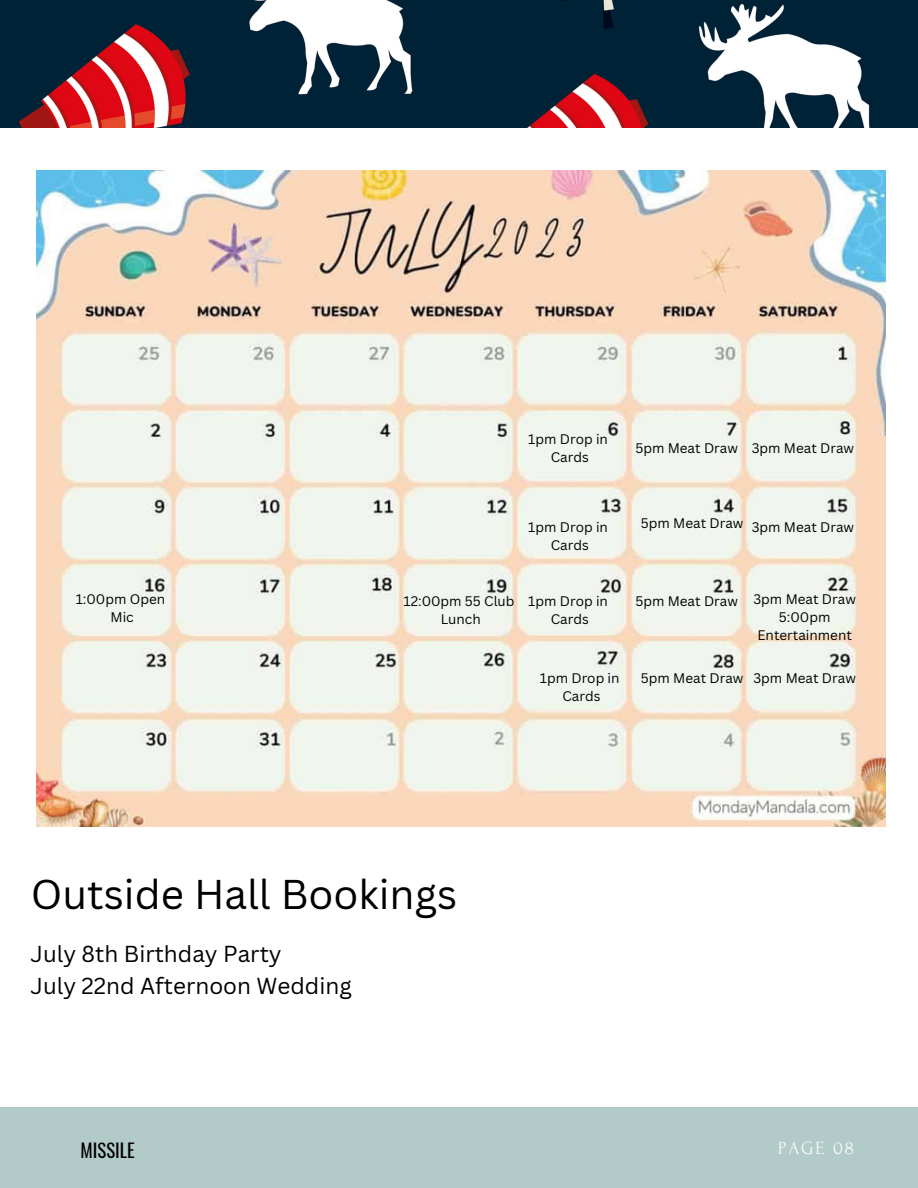
<style>
.page{position:relative;width:918px;height:1188px;background:#fff}
.page>*{position:absolute;margin:0;border:0;box-sizing:border-box;transform-origin:0 0}
.t1{font:40.5px "Canva Sans";color:#000}
.t2{font:22.5px "Canva Sans";color:#000}
.t3{font:18.75px "Oswald";color:#000}
.t4{font:18.6px "Forum";letter-spacing:.1em;color:#fafafa}
.t5{font:13.5px/18px "Canva Sans";color:#000;text-align:center}
</style>
<div class="page">
<div style="left:0;top:1107px;width:918px;height:81px;background:#b2cbc9"></div>
<img style="left:0;top:0;width:918px;height:127px">
<img style="left:36px;top:171px;width:850px;height:655px">
<p class="t5" style="left:76px;top:589px;width:91px">1:00pm Open</p>
<p class="t5" style="left:111px;top:607px;width:25px">Mic</p>
<p class="t5" style="left:528px;top:430px;width:81px">1pm Drop in</p>
<p class="t5" style="left:551px;top:448px;width:39px">Cards</p>
<p class="t5" style="left:635px;top:439px;width:104px">5pm Meat Draw</p>
<p class="t5" style="left:752px;top:439px;width:104px">3pm Meat Draw</p>
<p class="t5" style="left:528px;top:518px;width:81px">1pm Drop in</p>
<p class="t5" style="left:551px;top:536px;width:39px">Cards</p>
<p class="t5" style="left:404px;top:592px;width:112px">12:00pm 55 Club</p>
<p class="t5" style="left:441px;top:610px;width:42px">Lunch</p>
<p class="t5" style="left:528px;top:592px;width:81px">1pm Drop in</p>
<p class="t5" style="left:551px;top:610px;width:39px">Cards</p>
<p class="t5" style="left:540px;top:668px;width:81px">1pm Drop in</p>
<p class="t5" style="left:562px;top:686px;width:39px">Cards</p>
<p class="t5" style="left:641px;top:514px;width:104px">5pm Meat Draw</p>
<p class="t5" style="left:752px;top:518px;width:104px">3pm Meat Draw</p>
<p class="t5" style="left:635px;top:592px;width:104px">5pm Meat Draw</p>
<p class="t5" style="left:641px;top:668px;width:104px">5pm Meat Draw</p>
<p class="t5" style="left:753px;top:589px;width:104px">3pm Meat Draw</p>
<p class="t5" style="left:758px;top:607px;width:96px">5:00pm<br>Entertainment</p>
<p class="t5" style="left:754px;top:668px;width:104px">3pm Meat Draw</p>
<p class="t1" style="left:31px;top:866px;width:428px">Outside Hall Bookings</p>
<p class="t2" style="left:31px;top:938px;width:253px">July 8th Birthday Party</p>
<p class="t2" style="left:31px;top:970px;width:323px">July 22nd Afternoon Wedding</p>
<p class="t3" style="left:81px;top:1136px;width:56px">MISSILE</p>
<p class="t4" style="left:778px;top:1138px;width:78px">PAGE 08</p>
</div>
